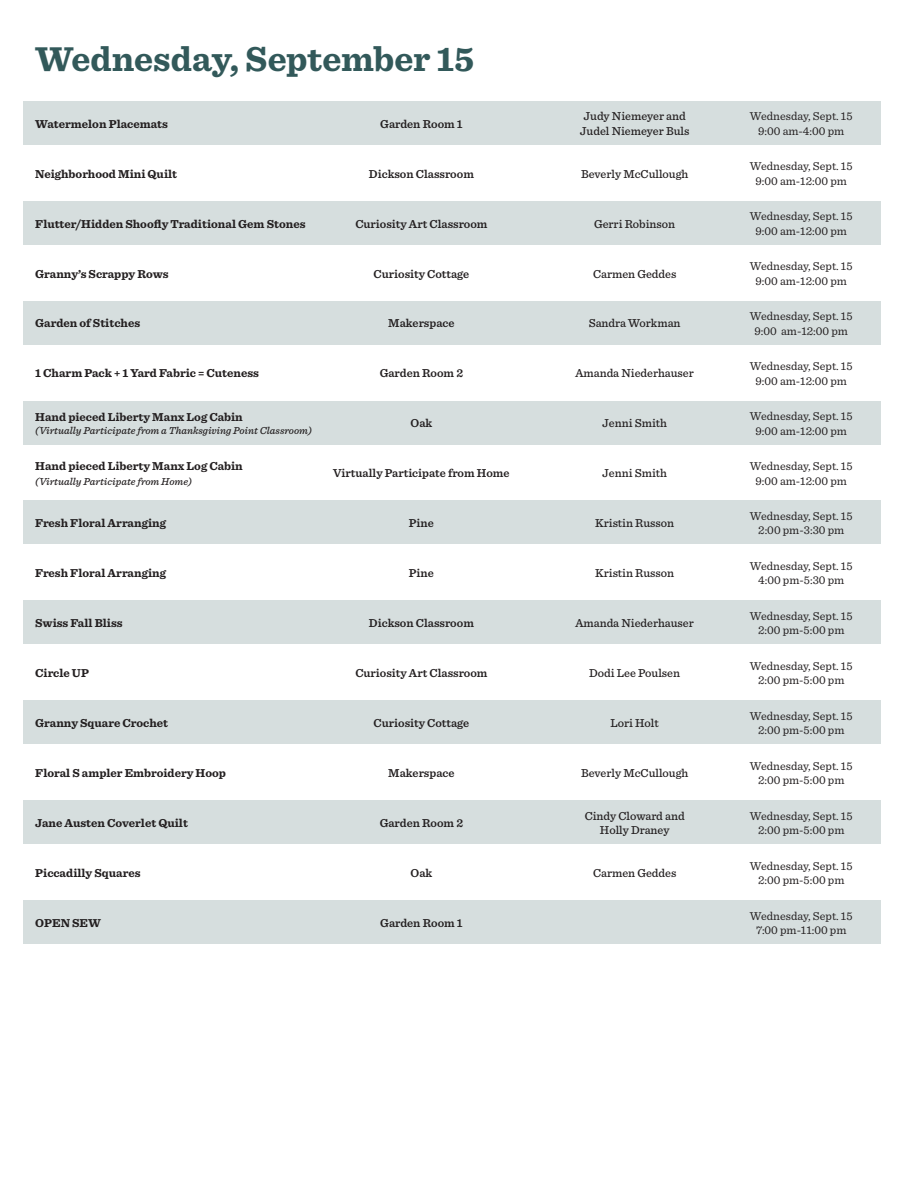
<style>
.page{position:relative;width:918px;height:1188px;background:#fff}
.page>*{position:absolute;margin:0;border:0;box-sizing:border-box;transform-origin:0 0}
.t1{font:700 36px "Sentinel";color:#32595a}
.t2{font:12px/14.4px "Sentinel";color:#231f20;text-align:center}
.t3{font:700 12px "Sentinel";color:#231f20}
.t4{font:500 12px/14.4px "Sentinel";color:#231f20;text-align:center}
.t5{font:600 12px "Sentinel";color:#231f20}
.t6{font:italic 500 10.5px "Sentinel";color:#231f20}
</style>
<div class="page">
<div style="left:24px;top:101px;width:857px;height:43px;background:#d6dede"></div>
<div style="left:24px;top:201px;width:857px;height:43px;background:#d6dede"></div>
<div style="left:24px;top:301px;width:857px;height:43px;background:#d6dede"></div>
<div style="left:24px;top:401px;width:857px;height:43px;background:#d6dede"></div>
<div style="left:24px;top:501px;width:857px;height:43px;background:#d6dede"></div>
<div style="left:24px;top:601px;width:857px;height:43px;background:#d6dede"></div>
<div style="left:24px;top:701px;width:857px;height:43px;background:#d6dede"></div>
<div style="left:24px;top:801px;width:857px;height:43px;background:#d6dede"></div>
<div style="left:24px;top:900px;width:857px;height:44px;background:#d6dede"></div>
<p class="t1" style="left:35px;top:31px;width:441px">Wednesday, September 15</p>
<p class="t3" style="left:35px;top:114px;width:134px">Watermelon Placemats</p>
<p class="t5" style="left:380px;top:114px;width:84px">Garden Room 1</p>
<p class="t4" style="left:580px;top:109px;width:111px">Judy Niemeyer and<br>Judel Niemeyer Buls</p>
<p class="t2" style="left:750px;top:108px;width:104px">Wednesday, Sept. 15<br>9:00 am-4:00 pm</p>
<p class="t3" style="left:35px;top:164px;width:143px">Neighborhood Mini Quilt</p>
<p class="t5" style="left:369px;top:164px;width:106px">Dickson Classroom</p>
<p class="t4" style="left:581px;top:166px;width:109px">Beverly McCullough</p>
<p class="t2" style="left:750px;top:158px;width:104px">Wednesday, Sept. 15<br>9:00 am-12:00 pm</p>
<p class="t3" style="left:35px;top:214px;width:272px">Flutter/Hidden Shoofly Traditional Gem Stones</p>
<p class="t5" style="left:355px;top:214px;width:134px">Curiosity Art Classroom</p>
<p class="t4" style="left:594px;top:216px;width:83px">Gerri Robinson</p>
<p class="t2" style="left:750px;top:208px;width:104px">Wednesday, Sept. 15<br>9:00 am-12:00 pm</p>
<p class="t3" style="left:35px;top:264px;width:135px">Granny’s Scrappy Rows</p>
<p class="t5" style="left:374px;top:264px;width:97px">Curiosity Cottage</p>
<p class="t4" style="left:593px;top:266px;width:85px">Carmen Geddes</p>
<p class="t2" style="left:750px;top:258px;width:104px">Wednesday, Sept. 15<br>9:00 am-12:00 pm</p>
<p class="t3" style="left:35px;top:314px;width:106px">Garden of Stitches</p>
<p class="t5" style="left:388px;top:314px;width:68px">Makerspace</p>
<p class="t4" style="left:589px;top:316px;width:93px">Sandra Workman</p>
<p class="t2" style="left:750px;top:308px;width:104px">Wednesday, Sept. 15<br>9:00 am-12:00 pm</p>
<p class="t3" style="left:35px;top:364px;width:225px">1 Charm Pack + 1 Yard Fabric = Cuteness</p>
<p class="t5" style="left:380px;top:364px;width:85px">Garden Room 2</p>
<p class="t4" style="left:575px;top:366px;width:120px">Amanda Niederhauser</p>
<p class="t2" style="left:750px;top:358px;width:104px">Wednesday, Sept. 15<br>9:00 am-12:00 pm</p>
<p class="t3" style="left:35px;top:408px;width:209px">Hand pieced Liberty Manx Log Cabin</p>
<p class="t6" style="left:35px;top:422px;width:278px">(Virtually Participate from a Thanksgiving Point Classroom)</p>
<p class="t5" style="left:411px;top:414px;width:23px">Oak</p>
<p class="t4" style="left:602px;top:415px;width:66px">Jenni Smith</p>
<p class="t2" style="left:750px;top:408px;width:104px">Wednesday, Sept. 15<br>9:00 am-12:00 pm</p>
<p class="t3" style="left:35px;top:457px;width:209px">Hand pieced Liberty Manx Log Cabin</p>
<p class="t6" style="left:35px;top:473px;width:158px">(Virtually Participate from Home)</p>
<p class="t5" style="left:333px;top:464px;width:178px">Virtually Participate from Home</p>
<p class="t4" style="left:602px;top:465px;width:66px">Jenni Smith</p>
<p class="t2" style="left:750px;top:458px;width:104px">Wednesday, Sept. 15<br>9:00 am-12:00 pm</p>
<p class="t3" style="left:35px;top:514px;width:132px">Fresh Floral Arranging</p>
<p class="t5" style="left:409px;top:514px;width:26px">Pine</p>
<p class="t4" style="left:595px;top:515px;width:81px">Kristin Russon</p>
<p class="t2" style="left:750px;top:508px;width:104px">Wednesday, Sept. 15<br>2:00 pm-3:30 pm</p>
<p class="t3" style="left:35px;top:564px;width:132px">Fresh Floral Arranging</p>
<p class="t5" style="left:409px;top:564px;width:26px">Pine</p>
<p class="t4" style="left:595px;top:565px;width:81px">Kristin Russon</p>
<p class="t2" style="left:750px;top:558px;width:104px">Wednesday, Sept. 15<br>4:00 pm-5:30 pm</p>
<p class="t3" style="left:35px;top:614px;width:89px">Swiss Fall Bliss</p>
<p class="t5" style="left:369px;top:614px;width:106px">Dickson Classroom</p>
<p class="t4" style="left:575px;top:615px;width:120px">Amanda Niederhauser</p>
<p class="t2" style="left:750px;top:608px;width:104px">Wednesday, Sept. 15<br>2:00 pm-5:00 pm</p>
<p class="t3" style="left:35px;top:664px;width:55px">Circle UP</p>
<p class="t5" style="left:355px;top:664px;width:134px">Curiosity Art Classroom</p>
<p class="t4" style="left:589px;top:665px;width:92px">Dodi Lee Poulsen</p>
<p class="t2" style="left:750px;top:658px;width:104px">Wednesday, Sept. 15<br>2:00 pm-5:00 pm</p>
<p class="t3" style="left:35px;top:714px;width:134px">Granny Square Crochet</p>
<p class="t5" style="left:374px;top:714px;width:97px">Curiosity Cottage</p>
<p class="t4" style="left:610px;top:715px;width:50px">Lori Holt</p>
<p class="t2" style="left:750px;top:708px;width:104px">Wednesday, Sept. 15<br>2:00 pm-5:00 pm</p>
<p class="t3" style="left:35px;top:764px;width:192px">Floral S ampler Embroidery Hoop</p>
<p class="t5" style="left:388px;top:764px;width:68px">Makerspace</p>
<p class="t4" style="left:581px;top:765px;width:109px">Beverly McCullough</p>
<p class="t2" style="left:750px;top:758px;width:104px">Wednesday, Sept. 15<br>2:00 pm-5:00 pm</p>
<p class="t3" style="left:35px;top:813px;width:154px">Jane Austen Coverlet Quilt</p>
<p class="t5" style="left:380px;top:814px;width:85px">Garden Room 2</p>
<p class="t4" style="left:585px;top:808px;width:101px">Cindy Cloward and<br>Holly Draney</p>
<p class="t2" style="left:750px;top:808px;width:104px">Wednesday, Sept. 15<br>2:00 pm-5:00 pm</p>
<p class="t3" style="left:35px;top:863px;width:107px">Piccadilly Squares</p>
<p class="t5" style="left:411px;top:864px;width:23px">Oak</p>
<p class="t4" style="left:593px;top:865px;width:85px">Carmen Geddes</p>
<p class="t2" style="left:750px;top:858px;width:104px">Wednesday, Sept. 15<br>2:00 pm-5:00 pm</p>
<p class="t3" style="left:35px;top:913px;width:67px">OPEN SEW</p>
<p class="t5" style="left:380px;top:914px;width:84px">Garden Room 1</p>
<p class="t2" style="left:750px;top:908px;width:104px">Wednesday, Sept. 15<br>7:00 pm-11:00 pm</p>
</div>
